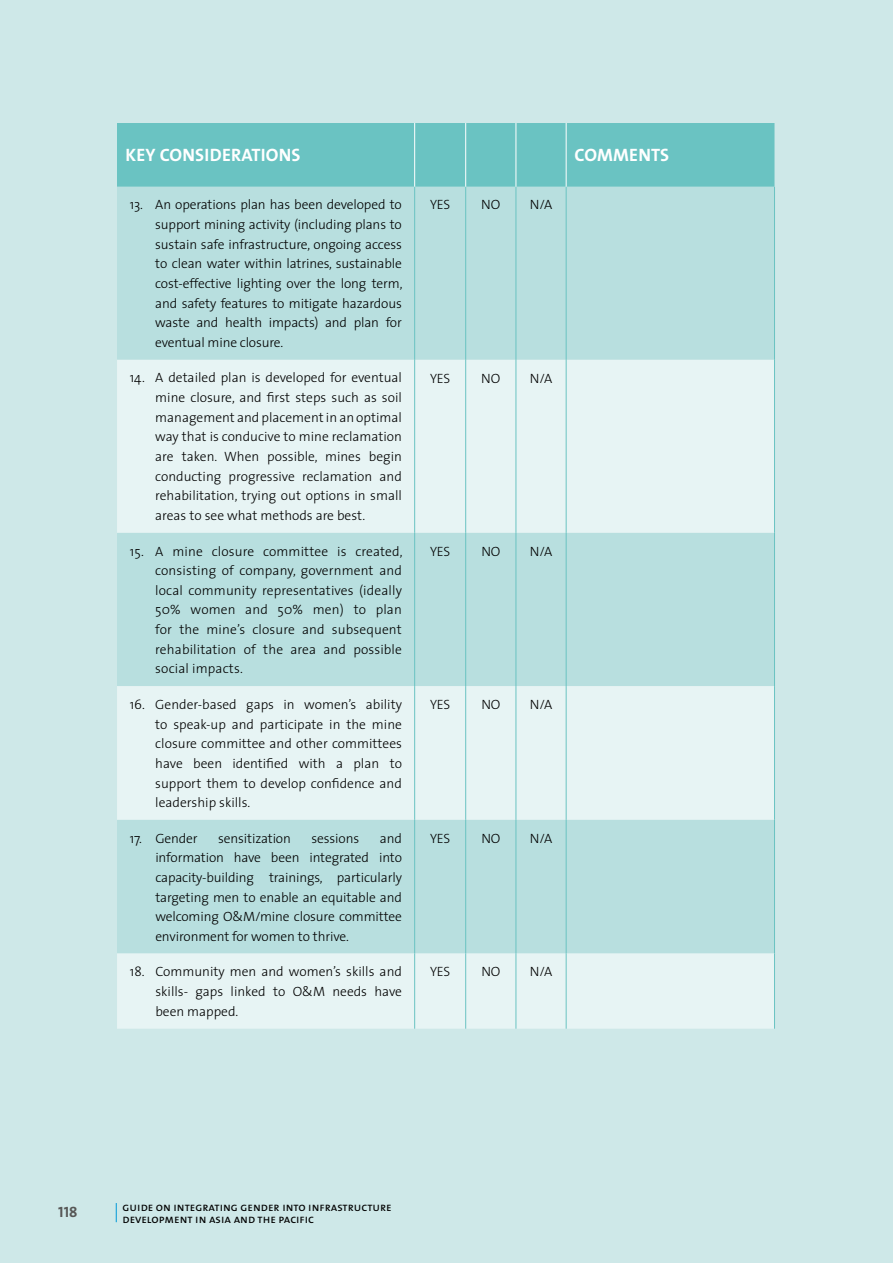
<style>
.page{position:relative;width:893px;height:1263px;background:#cee8e8}
.page>*{position:absolute;margin:0;border:0;box-sizing:border-box;transform-origin:0 0}
.t1{font:700 18px "The Sans";letter-spacing:.01em;color:#fff}
.t2{font:15px "The Sans Bold Caps";color:#575756}
.t3{font:300 13.5px/19.6px "The Sans";color:#000;text-align:justify}
.t4{font:12px/12px "The Sans Caps";color:#000}
</style>
<div class="page">
<svg style="left:116px;top:1203px;width:1px;height:19px"></svg>
<div style="left:117px;top:123px;width:657px;height:64px;background:#6ac3c2"></div>
<div style="left:117px;top:187px;width:657px;height:173px;background:#b8dfdf"></div>
<svg style="left:117px;top:360px;width:657px;height:669px;background:#d2eaea"></svg>
<hr style="left:566px;top:123px;width:1px;height:64px;background:#fff">
<hr style="left:516px;top:123px;width:1px;height:64px;background:#fff">
<hr style="left:414px;top:123px;width:1px;height:64px;background:#fff">
<hr style="left:465px;top:123px;width:1px;height:64px;background:#fff">
<hr style="left:414px;top:187px;width:1px;height:173px;background:#6ac3c2">
<hr style="left:465px;top:187px;width:1px;height:173px;background:#6ac3c2">
<hr style="left:516px;top:187px;width:1px;height:173px;background:#6ac3c2">
<hr style="left:566px;top:187px;width:1px;height:173px;background:#6ac3c2">
<hr style="left:774px;top:187px;width:1px;height:173px;background:#6ac3c2">
<hr style="left:414px;top:533px;width:1px;height:153px;background:#6ac3c2">
<hr style="left:465px;top:533px;width:1px;height:153px;background:#6ac3c2">
<hr style="left:516px;top:533px;width:1px;height:153px;background:#6ac3c2">
<hr style="left:566px;top:533px;width:1px;height:153px;background:#6ac3c2">
<hr style="left:774px;top:533px;width:1px;height:153px;background:#6ac3c2">
<hr style="left:414px;top:820px;width:1px;height:133px;background:#6ac3c2">
<hr style="left:465px;top:820px;width:1px;height:133px;background:#6ac3c2">
<hr style="left:516px;top:820px;width:1px;height:133px;background:#6ac3c2">
<hr style="left:566px;top:820px;width:1px;height:133px;background:#6ac3c2">
<hr style="left:774px;top:820px;width:1px;height:133px;background:#6ac3c2">
<hr style="left:414px;top:360px;width:1px;height:173px;background:#6ac3c2">
<hr style="left:465px;top:360px;width:1px;height:173px;background:#6ac3c2">
<hr style="left:516px;top:360px;width:1px;height:173px;background:#6ac3c2">
<hr style="left:566px;top:360px;width:1px;height:173px;background:#6ac3c2">
<hr style="left:774px;top:360px;width:1px;height:173px;background:#6ac3c2">
<hr style="left:414px;top:686px;width:1px;height:134px;background:#6ac3c2">
<hr style="left:465px;top:686px;width:1px;height:134px;background:#6ac3c2">
<hr style="left:516px;top:686px;width:1px;height:134px;background:#6ac3c2">
<hr style="left:566px;top:686px;width:1px;height:134px;background:#6ac3c2">
<hr style="left:774px;top:686px;width:1px;height:134px;background:#6ac3c2">
<hr style="left:414px;top:953px;width:1px;height:76px;background:#6ac3c2">
<hr style="left:465px;top:953px;width:1px;height:76px;background:#6ac3c2">
<hr style="left:516px;top:953px;width:1px;height:76px;background:#6ac3c2">
<hr style="left:566px;top:953px;width:1px;height:76px;background:#6ac3c2">
<hr style="left:774px;top:953px;width:1px;height:76px;background:#6ac3c2">
<h1 class="t1" style="left:126px;top:140px;width:177px">KEY CONSIDERATIONS</h1>
<h1 class="t1" style="left:575px;top:140px;width:96px">COMMENTS</h1>
<p class="t3" style="left:155px;top:195px;width:249px;text-indent:-26px">13. An operations plan has been developed to support mining activity (including plans to sustain safe infrastructure, ongoing access to clean water within latrines, sustainable cost-effective lighting over the long term, and safety features to mitigate hazardous waste and health impacts) and plan for eventual mine closure.</p>
<p class="t3" style="left:430px;top:195px;width:22px">YES</p>
<p class="t3" style="left:481px;top:195px;width:21px">NO</p>
<p class="t3" style="left:530px;top:195px;width:24px">N/A</p>
<p class="t3" style="left:155px;top:368px;width:248px;text-indent:-26px">14. A detailed plan is developed for eventual mine closure, and first steps such as soil management and placement in an optimal way that is conducive to mine reclamation are taken. When possible, mines begin conducting progressive reclamation and rehabilitation, trying out options in small areas to see what methods are best.</p>
<p class="t3" style="left:430px;top:368px;width:22px">YES</p>
<p class="t3" style="left:481px;top:368px;width:21px">NO</p>
<p class="t3" style="left:530px;top:368px;width:24px">N/A</p>
<p class="t3" style="left:155px;top:541px;width:249px;text-indent:-26px">15. A mine closure committee is created, consisting of company, government and local community representatives (ideally 50% women and 50% men) to plan for the mine’s closure and subsequent rehabilitation of the area and possible social impacts.</p>
<p class="t3" style="left:430px;top:541px;width:22px">YES</p>
<p class="t3" style="left:481px;top:541px;width:21px">NO</p>
<p class="t3" style="left:530px;top:541px;width:24px">N/A</p>
<p class="t3" style="left:155px;top:694px;width:248px;text-indent:-26px">16. Gender-based gaps in women’s ability to speak-up and participate in the mine closure committee and other committees have been identified with a plan to support them to develop confidence and leadership skills.</p>
<p class="t3" style="left:430px;top:694px;width:22px">YES</p>
<p class="t3" style="left:481px;top:694px;width:21px">NO</p>
<p class="t3" style="left:530px;top:694px;width:24px">N/A</p>
<p class="t3" style="left:130px;top:828px;width:69px">17. Gender</p>
<p class="t3" style="left:218px;top:828px;width:74px">sensitization</p>
<p class="t3" style="left:312px;top:828px;width:49px">sessions</p>
<p class="t3" style="left:155px;top:828px;width:248px;text-indent:225px">and information have been integrated into capacity-building trainings, particularly targeting men to enable an equitable and welcoming O&amp;M/mine closure committee environment for women to thrive.</p>
<p class="t3" style="left:430px;top:828px;width:22px">YES</p>
<p class="t3" style="left:481px;top:828px;width:21px">NO</p>
<p class="t3" style="left:530px;top:828px;width:24px">N/A</p>
<p class="t3" style="left:155px;top:961px;width:248px;text-indent:-26px">18. Community men and women’s skills and skills- gaps linked to O&amp;M needs have been mapped.</p>
<p class="t3" style="left:430px;top:961px;width:22px">YES</p>
<p class="t3" style="left:481px;top:961px;width:21px">NO</p>
<p class="t3" style="left:530px;top:961px;width:24px">N/A</p>
<p class="t2" style="left:58px;top:1199px;width:21px">118</p>
<p class="t4" style="left:123px;top:1200px;width:271px">guide on integrating gender into infrastructure development in asia and the pacific</p>
</div>
